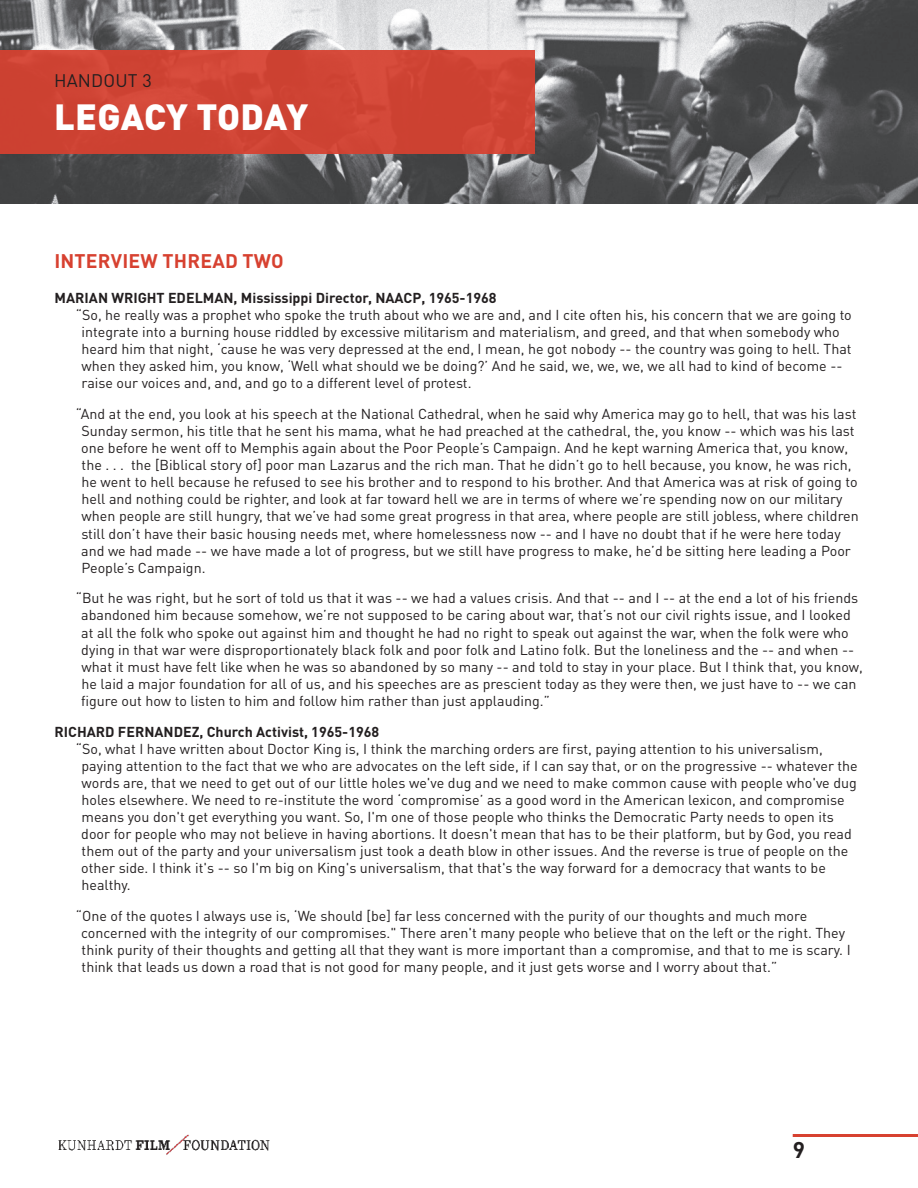
<style>
.page{position:relative;width:918px;height:1188px;background:#fff}
.page>*{position:absolute;margin:0;border:0;box-sizing:border-box;transform-origin:0 0}
.t1{font:900 36px "DIN Pro";color:#fff}
.t2{font:700 22.5px "DIN Pro";color:#231f20}
.t3{font:700 19.5px "DIN Pro";letter-spacing:.01em;color:#d74130}
.t4{font:18px "DIN Pro";letter-spacing:.01em;color:#231f20}
.t5{font:14.25px/17.1px "DIN Pro";color:#231f20}
.t6{font:700 14.25px "DIN Pro";color:#231f20}
</style>
<div class="page">
<hr style="left:793px;top:1134px;width:125px;height:3px;background:#d74130">
<img style="left:58px;top:1134px;width:211px;height:21px">
<img style="left:0;top:0;width:918px;height:203px">
<div style="left:0;top:50px;width:535px;height:103px;background:#ce4233"></div>
<p class="t4" style="left:54px;top:68px;width:99px">HANDOUT 3</p>
<h1 class="t1" style="left:54px;top:93px;width:256px">LEGACY TODAY</h1>
<h3 class="t3" style="left:54px;top:247px;width:231px">INTERVIEW THREAD TWO</h3>
<p class="t6" style="left:55px;top:288px;width:444px">MARIAN WRIGHT EDELMAN, Mississippi Director, NAACP, 1965-1968</p>
<p class="t5" style="left:82px;top:306px;width:772px;text-indent:-6px">“So, he really was a prophet who spoke the truth about who we are and, and I cite often his, his concern that we are going to integrate into a burning house riddled by excessive militarism and materialism, and greed, and that when somebody who heard him that night, ‘cause he was very depressed at the end, I mean, he got nobody -- the country was going to hell. That when they asked him, you know, ‘Well what should we be doing?’ And he said, we, we, we, we all had to kind of become -- raise our voices and, and, and go to a different level of protest.</p>
<p class="t5" style="left:81px;top:405px;width:779px;text-indent:-5px">“And at the end, you look at his speech at the National Cathedral, when he said why America may go to hell, that was his last Sunday sermon, his title that he sent his mama, what he had preached at the cathedral, the, you know -- which was his last one before he went off to Memphis again about the Poor People’s Campaign. And he kept warning America that, you know, the . . . the [Biblical story of] poor man Lazarus and the rich man. That he didn’t go to hell because, you know, he was rich, he went to hell because he refused to see his brother and to respond to his brother. And that America was at risk of going to hell and nothing could be righter, and look at far toward hell we are in terms of where we’re spending now on our military when people are still hungry, that we’ve had some great progress in that area, where people are still jobless, where children still don’t have their basic housing needs met, where homelessness now -- and I have no doubt that if he were here today and we had made -- we have made a lot of progress, but we still have progress to make, he’d be sitting here leading a Poor People’s Campaign.</p>
<p class="t5" style="left:81px;top:589px;width:783px;text-indent:-5px">“But he was right, but he sort of told us that it was -- we had a values crisis. And that -- and I -- at the end a lot of his friends abandoned him because somehow, we’re not supposed to be caring about war, that’s not our civil rights issue, and I looked at all the folk who spoke out against him and thought he had no right to speak out against the war, when the folk were who dying in that war were disproportionately black folk and poor folk and Latino folk. But the loneliness and the -- and when -- what it must have felt like when he was so abandoned by so many -- and told to stay in your place. But I think that, you know, he laid a major foundation for all of us, and his speeches are as prescient today as they were then, we just have to -- we can figure out how to listen to him and follow him rather than just applauding.”</p>
<p class="t6" style="left:55px;top:722px;width:326px">RICHARD FERNANDEZ, Church Activist, 1965-1968</p>
<p class="t5" style="left:81px;top:739px;width:778px;text-indent:-5px">“So, what I have written about Doctor King is, I think the marching orders are first, paying attention to his universalism, paying attention to the fact that we who are advocates on the left side, if I can say that, or on the progressive -- whatever the words are, that we need to get out of our little holes we've dug and we need to make common cause with people who've dug holes elsewhere. We need to re-institute the word ‘compromise’ as a good word in the American lexicon, and compromise means you don't get everything you want. So, I'm one of those people who thinks the Democratic Party needs to open its door for people who may not believe in having abortions. It doesn't mean that has to be their platform, but by God, you read them out of the party and your universalism just took a death blow in other issues. And the reverse is true of people on the other side. I think it's -- so I'm big on King's universalism, that that's the way forward for a democracy that wants to be healthy.</p>
<p class="t5" style="left:81px;top:907px;width:771px;text-indent:-5px">“One of the quotes I always use is, ‘We should [be] far less concerned with the purity of our thoughts and much more concerned with the integrity of our compromises." There aren't many people who believe that on the left or the right. They think purity of their thoughts and getting all that they want is more important than a compromise, and that to me is scary. I think that leads us down a road that is not good for many people, and it just gets worse and I worry about that.”</p>
<h2 class="t2" style="left:793px;top:1134px;width:14px">9</h2>
</div>
